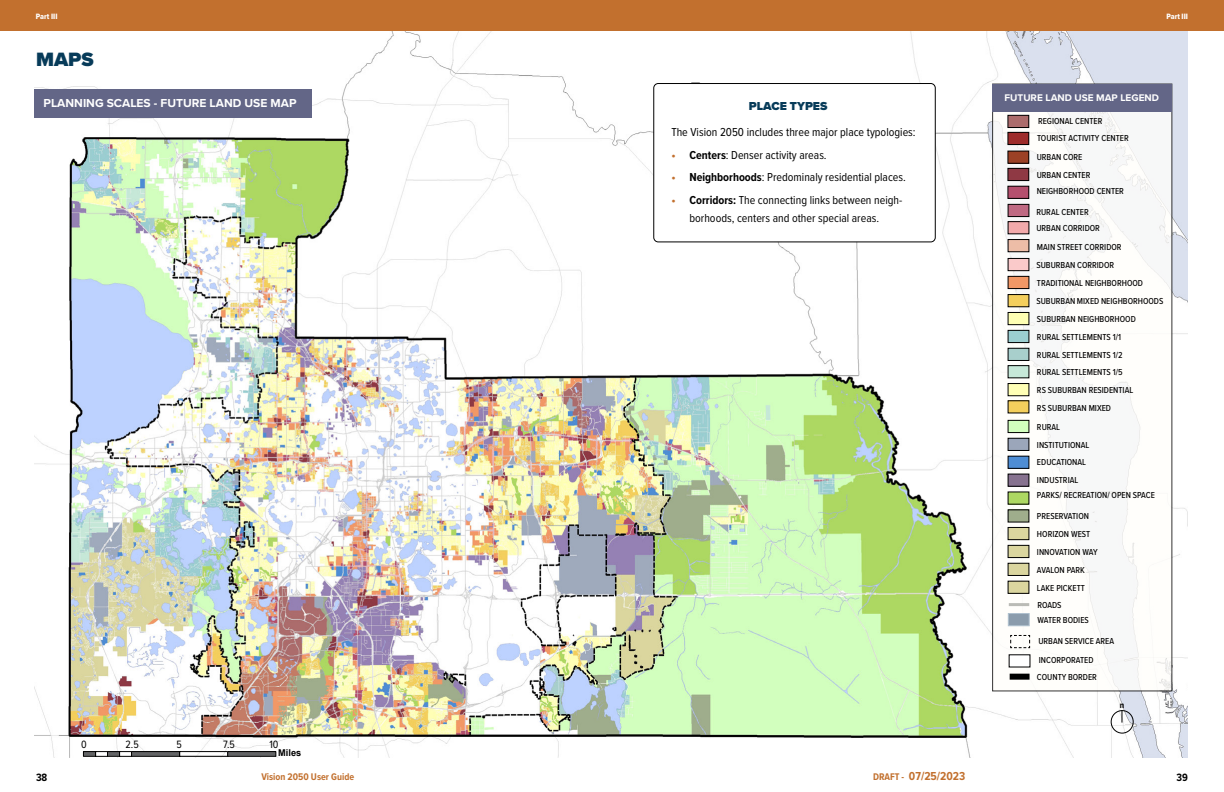
<style>
.page{position:relative;width:1224px;height:792px;background:#fff}
.page>*{position:absolute;margin:0;border:0;box-sizing:border-box;transform-origin:0 0}
.t1{font:900 20px "Proxima Nova";color:#073b59}
.t2{font:12px/18px "Proxima Nova Cond";color:#000;text-align:center}
.t3{font:700 12px "Proxima Nova";color:#fff}
.t4{font:700 12px "Proxima Nova Cond";color:#c2702e}
.t5{font:900 12px "Proxima Nova";color:#073b59}
.t6{font:11px "Proxima Nova Cond";color:#000}
.t7{font:700 11px "Proxima Nova Cond";color:#000}
.t8{font:700 10px "Proxima Nova";color:#fff}
.t9{font:700 10px "Proxima Nova Cond";color:#c2702e}
.t10{font:700 9.4px "Arial";color:#000}
.t11{font:500 9px/18.1px "Proxima Nova Cond";color:#000}
.t12{font:700 9px "Proxima Nova Cond";color:#000}
.t13{font:8px "Proxima Nova Cond Extrabld";color:#fff}
.s1{font-weight:700;color:#c2702e}
.s2{font-weight:700}
.s3{font-size:10px}
</style>
<div class="page">
<div style="left:0;top:0;width:612px;height:31px;background:#c2702e"></div>
<div style="left:612px;top:0;width:612px;height:31px;background:#c2702e"></div>
<img style="left:35px;top:32px;width:1153px;height:725px">
<div style="left:993px;top:84px;width:179px;height:607px;background:#fffefb"></div>
<div style="left:1009px;top:655px;width:21px;height:12px;background:#fff"></div>
<div style="left:654px;top:84px;width:281px;height:158px;background:#fff;border-radius:4px"></div>
<div style="left:654px;top:83px;width:281px;height:159px;border:1px solid #000;border-radius:4px"></div>
<div style="left:35px;top:89px;width:277px;height:29px;background:#636687"></div>
<svg style="left:83px;top:751px;width:145px;height:6px"></svg>
<div style="left:1111px;top:710px;width:23px;height:24px;border:1px solid #000;border-radius:50%"></div>
<svg style="left:1121px;top:710px;width:1px;height:13px"></svg>
<div style="left:1008px;top:115px;width:21px;height:13px;background:#ac6c6c"></div>
<div style="left:1008px;top:115px;width:21px;height:13px;border:1px solid #000"></div>
<div style="left:1008px;top:132px;width:21px;height:13px;background:#9e2c2b"></div>
<div style="left:1008px;top:132px;width:21px;height:13px;border:1px solid #000"></div>
<div style="left:1008px;top:168px;width:21px;height:13px;background:#8f3944"></div>
<div style="left:1008px;top:168px;width:21px;height:13px;border:1px solid #000"></div>
<div style="left:1008px;top:186px;width:21px;height:12px;background:#b5506e"></div>
<div style="left:1008px;top:186px;width:21px;height:13px;border:1px solid #000"></div>
<div style="left:1008px;top:151px;width:21px;height:12px;background:#9c4126"></div>
<div style="left:1008px;top:295px;width:21px;height:12px;background:#f4cf5d"></div>
<div style="left:1008px;top:294px;width:21px;height:13px;border:1px solid #000"></div>
<div style="left:1008px;top:258px;width:21px;height:13px;background:#facaca"></div>
<div style="left:1008px;top:258px;width:21px;height:13px;border:1px solid #000"></div>
<div style="left:1008px;top:222px;width:21px;height:12px;background:#f2aaab"></div>
<div style="left:1008px;top:204px;width:21px;height:13px;background:#bf6982"></div>
<div style="left:1008px;top:204px;width:21px;height:13px;border:1px solid #000"></div>
<div style="left:1008px;top:312px;width:21px;height:13px;background:#feffb3"></div>
<div style="left:1008px;top:312px;width:21px;height:13px;border:1px solid #000"></div>
<div style="left:1008px;top:276px;width:21px;height:13px;background:#f29866"></div>
<div style="left:1008px;top:276px;width:21px;height:13px;border:1px solid #000"></div>
<div style="left:1008px;top:240px;width:21px;height:12px;background:#edbda7"></div>
<div style="left:1008px;top:239px;width:21px;height:13px;border:1px solid #000"></div>
<div style="left:1008px;top:330px;width:21px;height:13px;background:#9bced1"></div>
<div style="left:1008px;top:330px;width:21px;height:13px;border:1px solid #000"></div>
<div style="left:1008px;top:348px;width:21px;height:12px;background:#a8cfcc"></div>
<div style="left:1008px;top:348px;width:21px;height:13px;border:1px solid #000"></div>
<div style="left:1008px;top:420px;width:21px;height:13px;background:#d2ffbe"></div>
<div style="left:1008px;top:420px;width:21px;height:13px;border:1px solid #000"></div>
<div style="left:1008px;top:401px;width:21px;height:12px;background:#f4cf5d"></div>
<div style="left:1008px;top:366px;width:21px;height:12px;background:#c6e8d8"></div>
<div style="left:1008px;top:438px;width:21px;height:12px;background:#9ba6ba"></div>
<div style="left:1008px;top:438px;width:21px;height:13px;border:1px solid #000"></div>
<div style="left:1008px;top:384px;width:21px;height:12px;background:#ffffb5"></div>
<div style="left:1008px;top:383px;width:21px;height:13px;border:1px solid #000"></div>
<div style="left:1008px;top:456px;width:21px;height:12px;background:#4e8dd4"></div>
<div style="left:1008px;top:474px;width:21px;height:12px;background:#87728f"></div>
<div style="left:1008px;top:492px;width:21px;height:12px;background:#add862"></div>
<div style="left:1008px;top:510px;width:21px;height:12px;background:#9fad8c"></div>
<div style="left:1008px;top:527px;width:21px;height:13px;background:#dbd69f"></div>
<div style="left:1008px;top:527px;width:21px;height:13px;border:1px solid #000"></div>
<div style="left:1008px;top:545px;width:21px;height:13px;background:#dbd69f"></div>
<div style="left:1008px;top:545px;width:21px;height:13px;border:1px solid #000"></div>
<div style="left:1008px;top:563px;width:21px;height:12px;background:#dbd69f"></div>
<div style="left:1008px;top:563px;width:21px;height:13px;border:1px solid #000"></div>
<div style="left:1008px;top:581px;width:21px;height:12px;background:#dbd69f"></div>
<div style="left:992px;top:84px;width:179px;height:28px;background:#636687"></div>
<hr style="left:1009px;top:603px;width:20px;height:3px;background:#babbb6">
<div style="left:1010px;top:674px;width:20px;height:6px;background:#000"></div>
<div style="left:1008px;top:613px;width:22px;height:13px;background:#8b9cac;border:1px solid #aec0ce"></div>
<svg style="left:1010px;top:635px;width:21px;height:14px"></svg>
<p class="t13" style="left:36px;top:10px;width:23px">Part III</p>
<h1 class="t1" style="left:36px;top:45px;width:59px">MAPS</h1>
<h2 class="t3" style="left:44px;top:94px;width:254px">PLANNING SCALES - FUTURE LAND USE MAP</h2>
<p class="t6" style="left:81px;top:737px;width:7px">0</p>
<p class="t6" style="left:125px;top:737px;width:15px">2.5</p>
<p class="t6" style="left:176px;top:737px;width:7px">5</p>
<p class="t6" style="left:223px;top:737px;width:13px">7.5</p>
<p class="t6" style="left:269px;top:737px;width:11px">10</p>
<p class="t10" style="left:278px;top:746px;width:25px">Miles</p>
<h2 class="t5" style="left:749px;top:97px;width:80px">PLACE TYPES</h2>
<h2 class="t2" style="left:671px;top:123px;width:246px">The Vision 2050 includes three major place typologies:</h2>
<h2 class="t2" style="left:671px;top:146px;width:157px"><span class="s1">•</span> <span class="s2">Centers</span>: Denser activity areas.</h2>
<h2 class="t2" style="left:671px;top:168px;width:236px"><span class="s1">•</span> <span class="s2">Neighborhoods</span>: Predominaly residential places.</h2>
<h2 class="t2" style="left:671px;top:191px;width:232px"><span class="s1">•</span> <span class="s2">Corridors:</span> The connecting links between neigh&shy;borhoods, centers and other special areas.</h2>
<p class="t13" style="left:1166px;top:10px;width:23px">Part III</p>
<p class="t8" style="left:1005px;top:90px;width:156px">FUTURE LAND USE MAP LEGEND</p>
<p class="t11" style="left:1037px;top:112px;width:93px;line-height:17px">REGIONAL CENTER<br>TOURIST ACTIVITY CENTER</p>
<p class="t11" style="left:1037px;top:166px;width:89px;line-height:16.8px">URBAN CENTER<br>NEIGHBORHOOD CENTER</p>
<p class="t11" style="left:1037px;top:148px;width:47px">URBAN CORE</p>
<p class="t11" style="left:1036px;top:203px;width:54px">RURAL CENTER</p>
<p class="t11" style="left:1036px;top:219px;width:65px">URBAN CORRIDOR</p>
<p class="t11" style="left:1037px;top:237px;width:86px">MAIN STREET CORRIDOR</p>
<p class="t11" style="left:1036px;top:255px;width:79px">SUBURBAN CORRIDOR</p>
<p class="t11" style="left:1037px;top:274px;width:108px">TRADITIONAL NEIGHBORHOOD</p>
<p class="t11" style="left:1036px;top:291px;width:129px">SUBURBAN MIXED NEIGHBORHOODS</p>
<p class="t11" style="left:1037px;top:310px;width:100px">SUBURBAN NEIGHBORHOOD</p>
<p class="t11" style="left:1037px;top:328px;width:87px;line-height:17.7px">RURAL SETTLEMENTS 1/1<br>RURAL SETTLEMENTS 1/2</p>
<p class="t11" style="left:1037px;top:363px;width:87px">RURAL SETTLEMENTS 1/5</p>
<p class="t11" style="left:1037px;top:380px;width:98px">RS SUBURBAN RESIDENTIAL</p>
<p class="t11" style="left:1037px;top:398px;width:76px">RS SUBURBAN MIXED</p>
<p class="t11" style="left:1037px;top:418px;width:25px">RURAL</p>
<p class="t11" style="left:1037px;top:436px;width:54px">INSTITUTIONAL</p>
<p class="t11" style="left:1037px;top:453px;width:51px;line-height:17.8px">EDUCATIONAL<br>INDUSTRIAL</p>
<p class="t11" style="left:1037px;top:485px;width:119px">PARKS/ RECREATION/ OPEN SPACE</p>
<p class="t11" style="left:1037px;top:506px;width:62px">PRESERVATION<br>HORIZON WEST<br>INNOVATION WAY<br>AVALON PARK<br>LAKE PICKETT</p>
<p class="t11" style="left:1037px;top:595px;width:26px">ROADS</p>
<p class="t11" style="left:1037px;top:611px;width:53px">WATER BODIES</p>
<p class="t11" style="left:1039px;top:651px;width:56px">INCORPORATED</p>
<p class="t11" style="left:1038px;top:632px;width:77px">URBAN SERVICE AREA</p>
<p class="t11" style="left:1037px;top:668px;width:62px">COUNTY BORDER</p>
<p class="t12" style="left:1120px;top:699px;width:6px">n</p>
<p class="t9" style="left:261px;top:770px;width:94px">Vision 2050 User Guide</p>
<h2 class="t4" style="left:873px;top:768px;width:94px"><span class="s3">DRAFT -</span> 07/25/2023</h2>
<p class="t7" style="left:36px;top:769px;width:13px">38</p>
<p class="t7" style="left:1177px;top:769px;width:13px">39</p>
</div>
